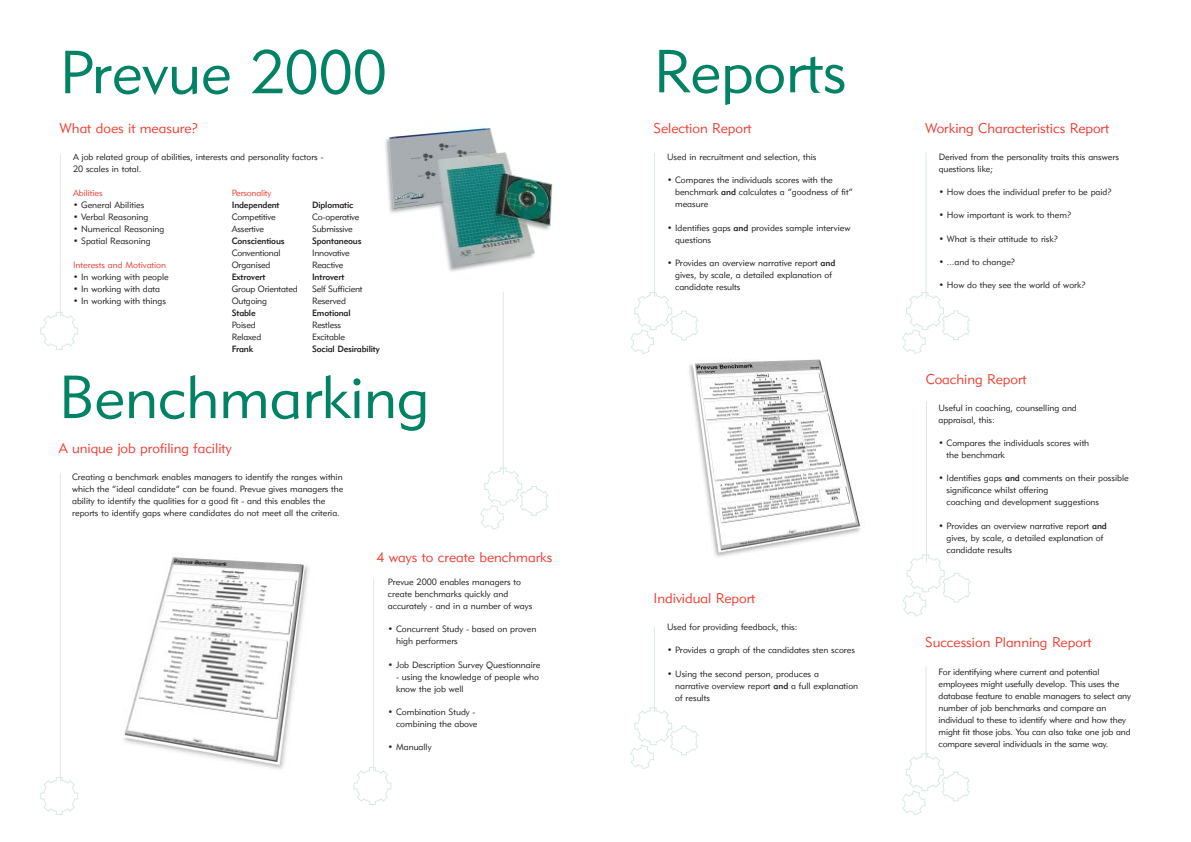
<style>
.page{position:relative;width:1191px;height:842px;background:#fff}
.page>*{position:absolute;margin:0;border:0;box-sizing:border-box;transform-origin:0 0}
.t1{font:60px "Geometric 415 BT Lite A";color:#008265}
.t2{font:14px "Geometric 415 BT Lite A";color:#ef4035}
.t3{font:9px/12px "Geometric 415 BT Lite A";color:#231f20}
.t4{font:9px "Geometric 415 BT Medium A";letter-spacing:-.015em;color:#231f20}
.t5{font:9px "Geometric 415 BT Lite A";color:#ef4035}
.s1{font-family:"Geometric 415 BT Medium A"}
</style>
<div class="page">
<img style="left:689px;top:359px;width:172px;height:199px">
<img style="left:123px;top:557px;width:186px;height:212px">
<img style="left:385px;top:126px;width:168px;height:146px">
<hr style="left:60px;top:155px;width:1px;height:161px;background:#dbeae6">
<hr style="left:503px;top:292px;width:1px;height:182px;background:#dbeae6">
<hr style="left:60px;top:473px;width:1px;height:308px;background:#dbeae6">
<svg style="left:40px;top:312px;width:38px;height:38px"></svg>
<hr style="left:373px;top:579px;width:1px;height:192px;background:#dbeae6">
<svg style="left:353px;top:767px;width:39px;height:38px"></svg>
<svg style="left:40px;top:777px;width:38px;height:38px"></svg>
<svg style="left:630px;top:292px;width:68px;height:62px"></svg>
<svg style="left:630px;top:707px;width:68px;height:63px"></svg>
<svg style="left:480px;top:467px;width:68px;height:63px"></svg>
<hr style="left:654px;top:153px;width:1px;height:144px;background:#dbeae6">
<hr style="left:654px;top:627px;width:1px;height:85px;background:#dbeae6">
<svg style="left:902px;top:291px;width:68px;height:63px"></svg>
<hr style="left:926px;top:152px;width:1px;height:147px;background:#dbeae6">
<svg style="left:903px;top:554px;width:68px;height:63px"></svg>
<hr style="left:926px;top:401px;width:1px;height:161px;background:#dbeae6">
<hr style="left:925px;top:667px;width:1px;height:92px;background:#dbeae6">
<svg style="left:902px;top:753px;width:68px;height:62px"></svg>
<h1 class="t1" style="left:60px;top:51px;width:329px">Prevue 2000</h1>
<h2 class="t2" style="left:60px;top:123px;width:140px">What does it measure?</h2>
<p class="t3" style="left:73px;top:152px;width:252px">A job related group of abilities, interests and personality factors -<br>20 scales in total.</p>
<p class="t5" style="left:73px;top:190px;width:31px">Abilities</p>
<p class="t3" style="left:73px;top:200px;width:73px">• General Abilities</p>
<p class="t3" style="left:73px;top:212px;width:77px">• Verbal Reasoning</p>
<p class="t3" style="left:73px;top:224px;width:93px">• Numerical Reasoning</p>
<p class="t3" style="left:73px;top:236px;width:79px">• Spatial Reasoning</p>
<p class="t5" style="left:73px;top:262px;width:95px">Interests and Motivation</p>
<p class="t3" style="left:73px;top:272px;width:97px">• In working with people</p>
<p class="t3" style="left:73px;top:284px;width:89px">• In working with data</p>
<p class="t3" style="left:73px;top:296px;width:94px">• In working with things</p>
<p class="t5" style="left:232px;top:190px;width:41px">Personality</p>
<p class="t4" style="left:232px;top:202px;width:49px">Independent</p>
<p class="t4" style="left:312px;top:202px;width:43px">Diplomatic</p>
<p class="t3" style="left:232px;top:212px;width:46px">Competitive</p>
<p class="t3" style="left:312px;top:212px;width:49px">Co-operative</p>
<p class="t3" style="left:232px;top:224px;width:34px">Assertive</p>
<p class="t3" style="left:312px;top:224px;width:42px">Submissive</p>
<p class="t4" style="left:232px;top:238px;width:54px">Conscientious</p>
<p class="t4" style="left:312px;top:238px;width:51px">Spontaneous</p>
<p class="t3" style="left:232px;top:248px;width:50px">Conventional</p>
<p class="t3" style="left:312px;top:248px;width:39px">Innovative</p>
<p class="t3" style="left:232px;top:260px;width:40px">Organised</p>
<p class="t3" style="left:312px;top:260px;width:33px">Reactive</p>
<p class="t4" style="left:232px;top:274px;width:35px">Extrovert</p>
<p class="t4" style="left:312px;top:274px;width:34px">Introvert</p>
<p class="t3" style="left:232px;top:284px;width:67px">Group Orientated</p>
<p class="t3" style="left:312px;top:284px;width:52px">Self Sufficient</p>
<p class="t3" style="left:232px;top:296px;width:37px">Outgoing</p>
<p class="t3" style="left:312px;top:296px;width:35px">Reserved</p>
<p class="t4" style="left:232px;top:310px;width:25px">Stable</p>
<p class="t4" style="left:312px;top:310px;width:40px">Emotional</p>
<p class="t3" style="left:232px;top:320px;width:25px">Poised</p>
<p class="t3" style="left:312px;top:320px;width:31px">Restless</p>
<p class="t3" style="left:232px;top:332px;width:31px">Relaxed</p>
<p class="t3" style="left:312px;top:332px;width:35px">Excitable</p>
<p class="t4" style="left:232px;top:346px;width:23px">Frank</p>
<p class="t4" style="left:312px;top:346px;width:69px">Social Desirability</p>
<h1 class="t1" style="left:59px;top:375px;width:372px">Benchmarking</h1>
<h2 class="t2" style="left:59px;top:443px;width:174px">A unique job profiling facility</h2>
<p class="t3" style="left:72px;top:472px;width:273px">Creating a benchmark enables managers to identify the ranges within which the “ideal candidate” can be found. Prevue gives managers the ability to identify the qualities for a good fit - and this enables the reports to identify gaps where candidates do not meet all the criteria.</p>
<h2 class="t2" style="left:376px;top:552px;width:178px">4 ways to create benchmarks</h2>
<p class="t3" style="left:388px;top:577px;width:146px">Prevue 2000 enables managers to create benchmarks quickly and accurately - and in a number of ways</p>
<p class="t3" style="left:396px;top:624px;width:142px;text-indent:-8px">• Concurrent Study - based on proven high performers</p>
<p class="t3" style="left:388px;top:660px;width:154px">• Job Description Survey Questionnaire</p>
<p class="t3" style="left:396px;top:672px;width:145px">- using the knowledge of people who know the job well</p>
<p class="t3" style="left:388px;top:707px;width:91px;text-align:right">• Combination Study - combining the above</p>
<p class="t3" style="left:388px;top:742px;width:45px">• Manually</p>
<h1 class="t1" style="left:654px;top:50px;width:195px">Reports</h1>
<h2 class="t2" style="left:654px;top:123px;width:100px">Selection Report</h2>
<p class="t3" style="left:667px;top:152px;width:151px">Used in recruitment and selection, this</p>
<p class="t3" style="left:675px;top:175px;width:179px;text-indent:-8px">• Compares the individuals scores with the benchmark <span class="s1">and</span> calculates a “goodness of fit” measure</p>
<p class="t3" style="left:675px;top:222px;width:177px;text-indent:-8px">• Identifies gaps <span class="s1">and</span> provides sample interview questions</p>
<p class="t3" style="left:675px;top:258px;width:162px;text-indent:-8px">• Provides an overview narrative report <span class="s1">and </span>gives, by scale, a detailed explanation of candidate results</p>
<h2 class="t2" style="left:654px;top:593px;width:103px">Individual Report</h2>
<p class="t3" style="left:667px;top:622px;width:132px">Used for providing feedback, this:</p>
<p class="t3" style="left:667px;top:645px;width:190px">• Provides a graph of the candidates sten scores</p>
<p class="t3" style="left:675px;top:668px;width:185px;text-indent:-8px">• Using the second person, produces a<br>narrative overview report <span class="s1">and</span> a full explanation of results</p>
<h2 class="t2" style="left:925px;top:123px;width:185px">Working Characteristics Report</h2>
<p class="t3" style="left:939px;top:152px;width:182px">Derived from the personality traits this answers questions like;</p>
<p class="t3" style="left:939px;top:187px;width:175px">• How does the individual prefer to be paid?</p>
<p class="t3" style="left:939px;top:210px;width:134px">• How important is work to them?</p>
<p class="t3" style="left:939px;top:234px;width:121px">• What is their attitude to risk?</p>
<p class="t3" style="left:939px;top:257px;width:78px">• ...and to change?</p>
<p class="t3" style="left:939px;top:280px;width:149px">• How do they see the world of work?</p>
<h2 class="t2" style="left:926px;top:374px;width:102px">Coaching Report</h2>
<p class="t3" style="left:938px;top:403px;width:140px">Useful in coaching, counselling and appraisal, this:</p>
<p class="t3" style="left:947px;top:438px;width:144px;text-indent:-8px">• Compares the individuals scores with the benchmark</p>
<p class="t3" style="left:947px;top:473px;width:184px;text-indent:-8px">• Identifies gaps <span class="s1">and</span> comments on their possible significance whilst offering<br>coaching and development suggestions</p>
<p class="t3" style="left:947px;top:521px;width:162px;text-indent:-8px">• Provides an overview narrative report <span class="s1">and </span>gives, by scale, a detailed explanation of candidate results</p>
<h2 class="t2" style="left:925px;top:637px;width:168px">Succession Planning Report</h2>
<p class="t3" style="left:939px;top:666px;width:194px">For identifying where current and potential employees might usefully develop. This uses the database feature to enable managers to select any number of job benchmarks and compare an individual to these to identify where and how they might fit those jobs. You can also take one job and compare several individuals in the same way.</p>
</div>
